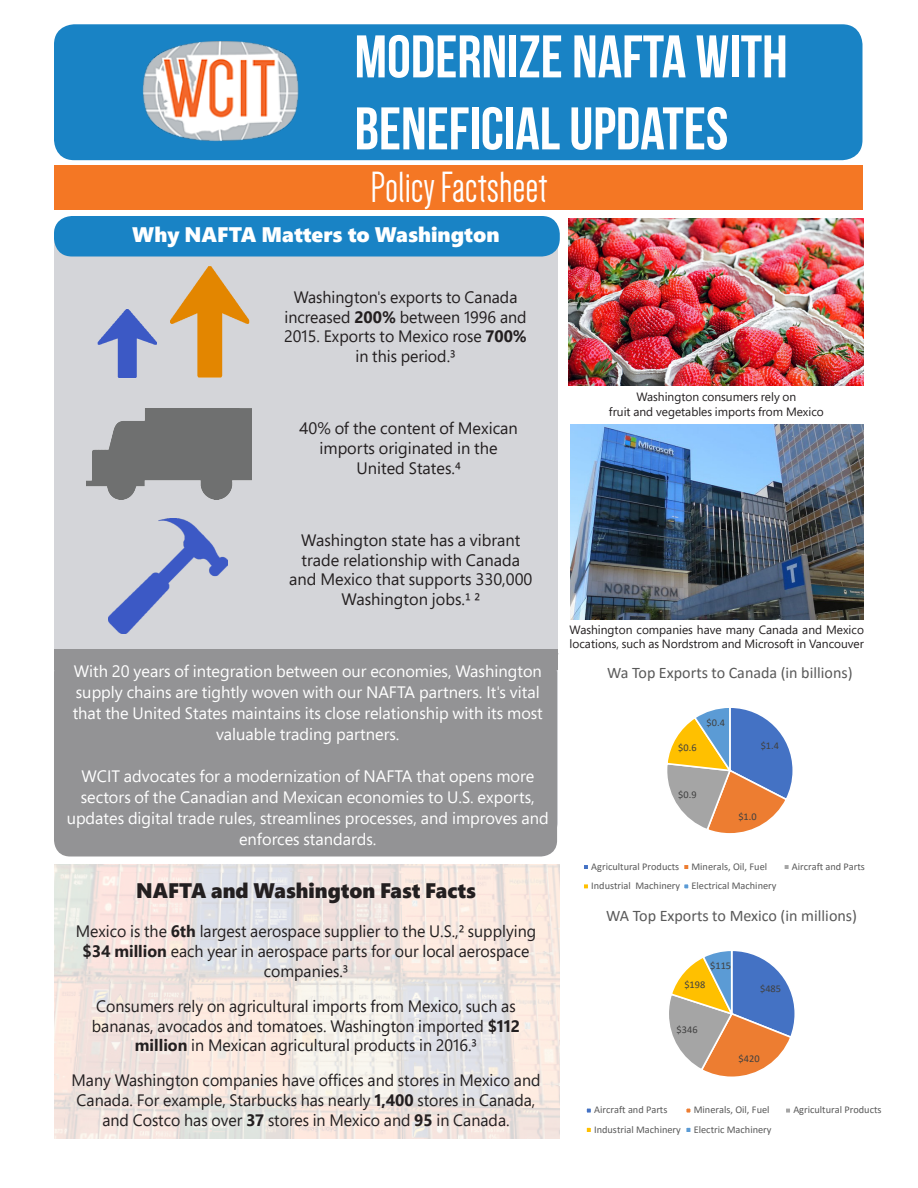
<style>
.page{position:relative;width:918px;height:1188px;background:#fff}
.page>*{position:absolute;margin:0;border:0;box-sizing:border-box;transform-origin:0 0}
.t1{font:700 60px "Bebas Neue";color:#fff}
.t2{font:45px "Dense";color:#fff}
.t3{font:900 21px "Segoe Pro";color:#fff}
.t4{font:900 21px "Segoe Pro";color:#231f20}
.t5{font:16.5px/19.8px "Segoe Pro";color:#231f20;text-align:center}
.t6{font:16.5px/21px "Segoe Pro";color:#fff;text-align:center}
.t7{font:16.05px "Calibri";color:#595959}
.t8{font:12px/14.4px "Segoe Pro";color:#231f20}
.t9{font:10.35px "Calibri";color:#595959}
.t10{font:10.35px "Calibri";color:#404040}
.s1{font-weight:700}
</style>
<div class="page">
<svg style="left:529px;top:653px;width:264px;height:236px"></svg>
<div style="left:54px;top:24px;width:808px;height:136px;background:#1983c5;border-radius:20px"></div>
<div style="left:55px;top:165px;width:808px;height:44px;background:#f47724"></div>
<img style="left:142px;top:41px;width:157px;height:100px">
<img style="left:569px;top:218px;width:295px;height:168px">
<img style="left:571px;top:425px;width:293px;height:195px">
<div style="left:54px;top:221px;width:504px;height:612px;background:#d4d5d9;border-radius:11px"></div>
<img style="left:97px;top:266px;width:153px;height:112px">
<div style="left:54px;top:216px;width:506px;height:40px;background:#1983c5;border-radius:18px"></div>
<img style="left:86px;top:409px;width:166px;height:91px">
<img style="left:108px;top:519px;width:120px;height:114px">
<svg style="left:548px;top:951px;width:247px;height:188px"></svg>
<hr style="left:560px;top:654px;width:358px;height:4px;background:#fff">
<div style="left:505px;top:872px;width:413px;height:8px;background:#fff"></div>
<img style="left:54px;top:864px;width:506px;height:274px">
<div style="left:54px;top:657px;width:503px;height:199px;background:#939395;border-radius:16px"></div>
<div style="left:54px;top:649px;width:503px;height:21px;background:#939395"></div>
<p class="t1" style="left:355px;top:24px;width:435px">MODERNIZE NAFTA WITH</p>
<p class="t1" style="left:355px;top:96px;width:375px">BENEFICIAL UPDATES</p>
<p class="t2" style="left:370px;top:165px;width:179px">Policy Factsheet</p>
<p class="t3" style="left:132px;top:220px;width:369px">Why NAFTA Matters to Washington</p>
<p class="t5" style="left:284px;top:287px;width:244px">Washington's exports to Canada increased <span class="s1">200%</span> between 1996 and<br>2015. Exports to Mexico rose <span class="s1">700% </span>in this period.³</p>
<p class="t5" style="left:299px;top:418px;width:220px">40% of the content of Mexican imports originated in the<br>United States.⁴</p>
<p class="t8" style="left:636px;top:389px;width:161px">Washington consumers rely on</p>
<p class="t8" style="left:609px;top:404px;width:216px">fruit and vegetables imports from Mexico</p>
<p class="t5" style="left:289px;top:530px;width:245px">Washington state has a vibrant trade relationship with Canada and Mexico that supports 330,000<br>Washington jobs.¹ ²</p>
<p class="t6" style="left:73px;top:660px;width:472px">With 20 years of integration between our economies, Washington supply chains are tightly woven with our NAFTA partners. It's vital that the United States maintains its close relationship with its most valuable trading partners.</p>
<p class="t6" style="left:67px;top:765px;width:484px">WCIT advocates for a modernization of NAFTA that opens more sectors of the Canadian and Mexican economies to U.S. exports, updates digital trade rules, streamlines processes, and improves and enforces standards.</p>
<p class="t4" style="left:136px;top:875px;width:341px">NAFTA and Washington Fast Facts</p>
<p class="t5" style="left:76px;top:921px;width:462px">Mexico is the <span class="s1">6th</span> largest aerospace supplier to the U.S.,² supplying <span class="s1">$34 million</span> each year in aerospace parts for our local aerospace companies.³</p>
<p class="t5" style="left:92px;top:996px;width:430px">Consumers rely on agricultural imports from Mexico, such as bananas, avocados and tomatoes. Washington imported <span class="s1">$112 million</span> in Mexican agricultural products in 2016.³</p>
<p class="t5" style="left:71px;top:1070px;width:471px">Many Washington companies have offices and stores in Mexico and<br>Canada. For example, Starbucks has nearly <span class="s1">1,400</span> stores in Canada, and Costco has over <span class="s1">37</span> stores in Mexico and <span class="s1">95</span> in Canada.</p>
<p class="t8" style="left:570px;top:622px;width:296px">Washington companies have many Canada and Mexico locations, such as Nordstrom and Microsoft in Vancouver</p>
<p class="t7" style="left:607px;top:661px;width:247px">Wa Top Exports to Canada (in billions)</p>
<p class="t10" style="left:678px;top:741px;width:20px">$0.6</p>
<p class="t10" style="left:707px;top:716px;width:20px">$0.4</p>
<p class="t10" style="left:761px;top:738px;width:20px">$1.4</p>
<p class="t10" style="left:678px;top:787px;width:20px">$0.9</p>
<p class="t10" style="left:738px;top:809px;width:20px">$1.0</p>
<p class="t9" style="left:591px;top:859px;width:177px">Agricultural Products Minerals, Oil, Fuel</p>
<p class="t9" style="left:792px;top:859px;width:75px">Aircraft and Parts</p>
<p class="t9" style="left:591px;top:879px;width:187px">Industrial Machinery Electrical Machinery</p>
<p class="t7" style="left:606px;top:904px;width:252px">WA Top Exports to Mexico (in millions)</p>
<p class="t10" style="left:710px;top:958px;width:22px">$115</p>
<p class="t10" style="left:684px;top:978px;width:22px">$198</p>
<p class="t10" style="left:760px;top:981px;width:22px">$485</p>
<p class="t10" style="left:677px;top:1023px;width:22px">$346</p>
<p class="t10" style="left:739px;top:1052px;width:22px">$420</p>
<p class="t9" style="left:594px;top:1103px;width:75px">Aircraft and Parts</p>
<p class="t9" style="left:694px;top:1103px;width:77px">Minerals, Oil, Fuel</p>
<p class="t9" style="left:793px;top:1103px;width:90px">Agricultural Products</p>
<p class="t9" style="left:594px;top:1122px;width:179px">Industrial Machinery Electric Machinery</p>
</div>
